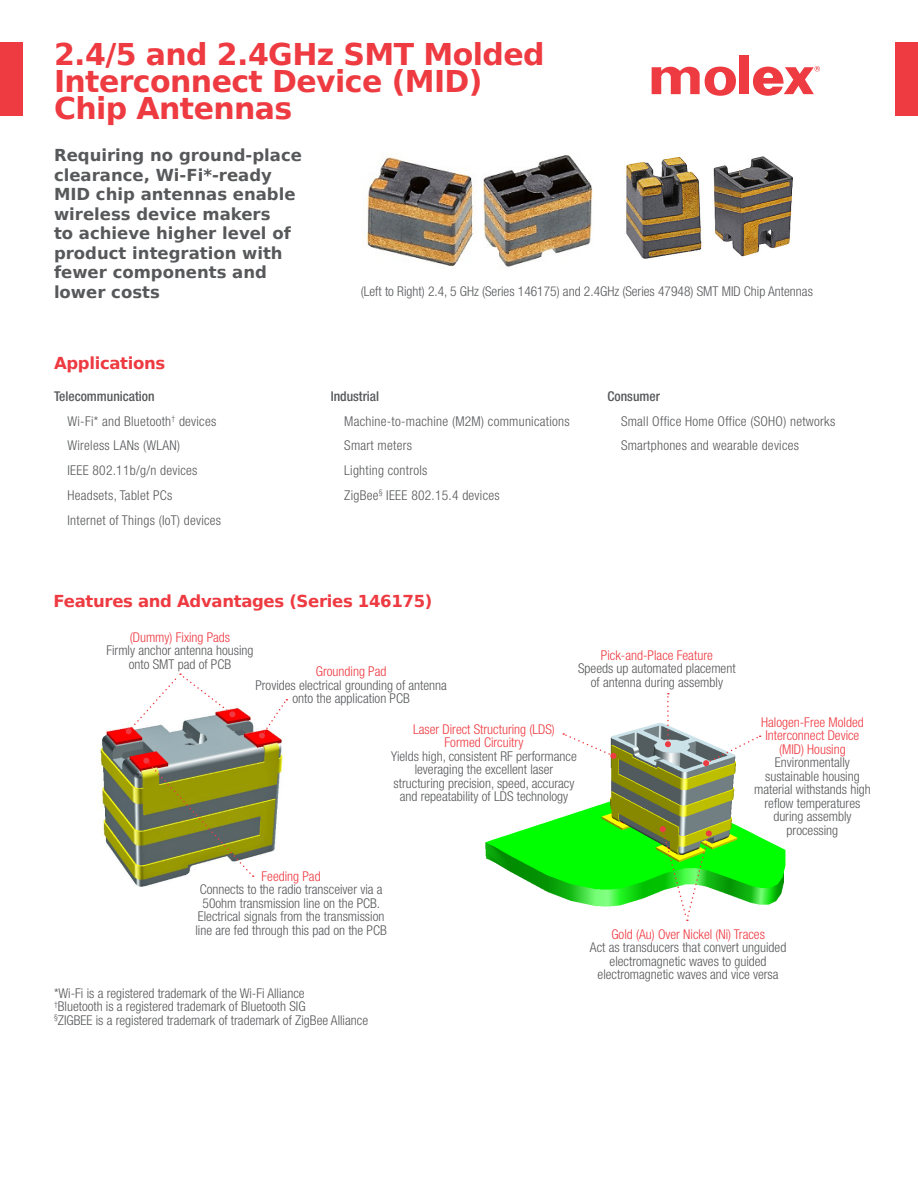
<style>
.page{position:relative;width:918px;height:1188px;background:#fff}
.page>*{position:absolute;margin:0;border:0;box-sizing:border-box;transform-origin:0 0}
.t1{font:700 30px/27px "Bitstream Vera Sans";letter-spacing:-.02em;color:#ee3a41}
.t2{font:700 16.5px/19.5px "Bitstream Vera Sans";color:#57585a}
.t3{font:700 16.5px "Bitstream Vera Sans";letter-spacing:-.02em;color:#ee3a41}
.t4{font:300 condensed 13.5px/13.5px "Helvetica Neue";color:#57585a;text-align:center}
.t5{font:300 condensed 13.5px/24.8px "Helvetica Neue";letter-spacing:.02em;color:#57585a}
.t6{font:300 condensed 13.5px/13.5px "Helvetica Neue";color:#ee3a41;text-align:center}
.t7{font:500 condensed 13.5px "Helvetica Neue";color:#57585a}
.s1{font-weight:500}
</style>
<div class="page">
<div style="left:0;top:42px;width:23px;height:74px;background:#ee3a41"></div>
<div style="left:895px;top:42px;width:23px;height:74px;background:#ee3a41"></div>
<div style="left:739px;top:56px;width:10px;height:38px;background:#ee3a41"></div>
<svg style="left:652px;top:66px;width:84px;height:30px"></svg>
<svg style="left:753px;top:66px;width:67px;height:30px"></svg>
<img style="left:366px;top:155px;width:227px;height:113px">
<img style="left:626px;top:156px;width:167px;height:103px">
<img style="left:100px;top:707px;width:183px;height:180px">
<img style="left:485px;top:723px;width:301px;height:184px">
<svg style="left:126px;top:673px;width:109px;height:61px"></svg>
<svg style="left:259px;top:699px;width:28px;height:40px"></svg>
<svg style="left:665px;top:693px;width:6px;height:54px"></svg>
<svg style="left:563px;top:733px;width:53px;height:26px"></svg>
<svg style="left:703px;top:735px;width:58px;height:31px"></svg>
<svg style="left:143px;top:758px;width:111px;height:119px;background:#8d8d45"></svg>
<svg style="left:660px;top:826px;width:52px;height:95px"></svg>
<h1 class="t1" style="left:54px;top:41px;width:492px">2.4/5 and 2.4GHz SMT Molded<br>Interconnect Device (MID)<br>Chip Antennas</h1>
<p class="t2" style="left:54px;top:146px;width:250px">Requiring no ground-place clearance, Wi-Fi*-ready<br>MID chip antennas enable wireless device makers<br>to achieve higher level of product integration with fewer components and lower costs</p>
<p class="t3" style="left:54px;top:353px;width:113px">Applications</p>
<p class="t4" style="left:361px;top:284px;width:454px">(Left to Right) 2.4, 5 GHz (Series 146175) and 2.4GHz (Series 47948) SMT MID Chip Antennas</p>
<p class="t5" style="left:68px;top:384px;width:155px;text-indent:-14px"><span class="s1">Telecommunication<br></span>Wi-Fi* and Bluetooth<sup>†</sup> devices<br>Wireless LANs (WLAN)<br>IEEE 802.11b/g/n devices<br>Headsets, Tablet PCs<br>Internet of Things (IoT) devices</p>
<p class="t7" style="left:331px;top:388px;width:50px">Industrial</p>
<p class="t5" style="left:344px;top:408px;width:227px">Machine-to-machine (M2M) communications<br>Smart meters<br>Lighting controls<br>ZigBee<sup>§</sup> IEEE 802.15.4 devices</p>
<p class="t7" style="left:608px;top:388px;width:54px">Consumer</p>
<p class="t5" style="left:621px;top:408px;width:216px">Small Office Home Office (SOHO) networks<br>Smartphones and wearable devices</p>
<p class="t3" style="left:54px;top:591px;width:380px">Features and Advantages (Series 146175)</p>
<p class="t6" style="left:130px;top:630px;width:102px">(Dummy) Fixing Pads</p>
<p class="t4" style="left:106px;top:643px;width:149px">Firmly anchor antenna housing onto SMT pad of PCB</p>
<p class="t6" style="left:316px;top:665px;width:72px">Grounding Pad</p>
<p class="t4" style="left:255px;top:678px;width:193px">Provides electrical grounding of antenna onto the application PCB</p>
<p class="t6" style="left:601px;top:648px;width:113px">Pick-and-Place Feature</p>
<p class="t4" style="left:578px;top:662px;width:159px">Speeds up automated placement of antenna during assembly</p>
<p class="t6" style="left:413px;top:722px;width:143px">Laser Direct Structuring (LDS)<br>Formed Circuitry</p>
<p class="t4" style="left:391px;top:749px;width:187px">Yields high, consistent RF performance leveraging the excellent laser structuring precision, speed, accuracy and repeatability of LDS technology</p>
<p class="t6" style="left:262px;top:869px;width:61px">Feeding Pad</p>
<p class="t4" style="left:195px;top:883px;width:193px">Connects to the radio transceiver via a 50ohm transmission line on the PCB.<br>Electrical signals from the transmission line are fed through this pad on the PCB</p>
<p class="t4" style="left:54px;top:986px;width:316px;text-align:left">*Wi-Fi is a registered trademark of the Wi-Fi Alliance<br><sup>†</sup>Bluetooth is a registered trademark of Bluetooth SIG<br><sup>§</sup>ZIGBEE is a registered trademark of trademark of ZigBee Alliance</p>
<p class="t6" style="left:761px;top:715px;width:104px">Halogen-Free Molded<br>Interconnect Device (MID) Housing</p>
<p class="t4" style="left:754px;top:756px;width:118px">Environmentally sustainable housing material withstands high reflow temperatures during assembly processing</p>
<p class="t6" style="left:611px;top:927px;width:155px">Gold (Au) Over Nickel (Ni) Traces</p>
<p class="t4" style="left:590px;top:940px;width:198px">Act as transducers that convert unguided electromagnetic waves to guided electromagnetic waves and vice versa</p>
</div>
